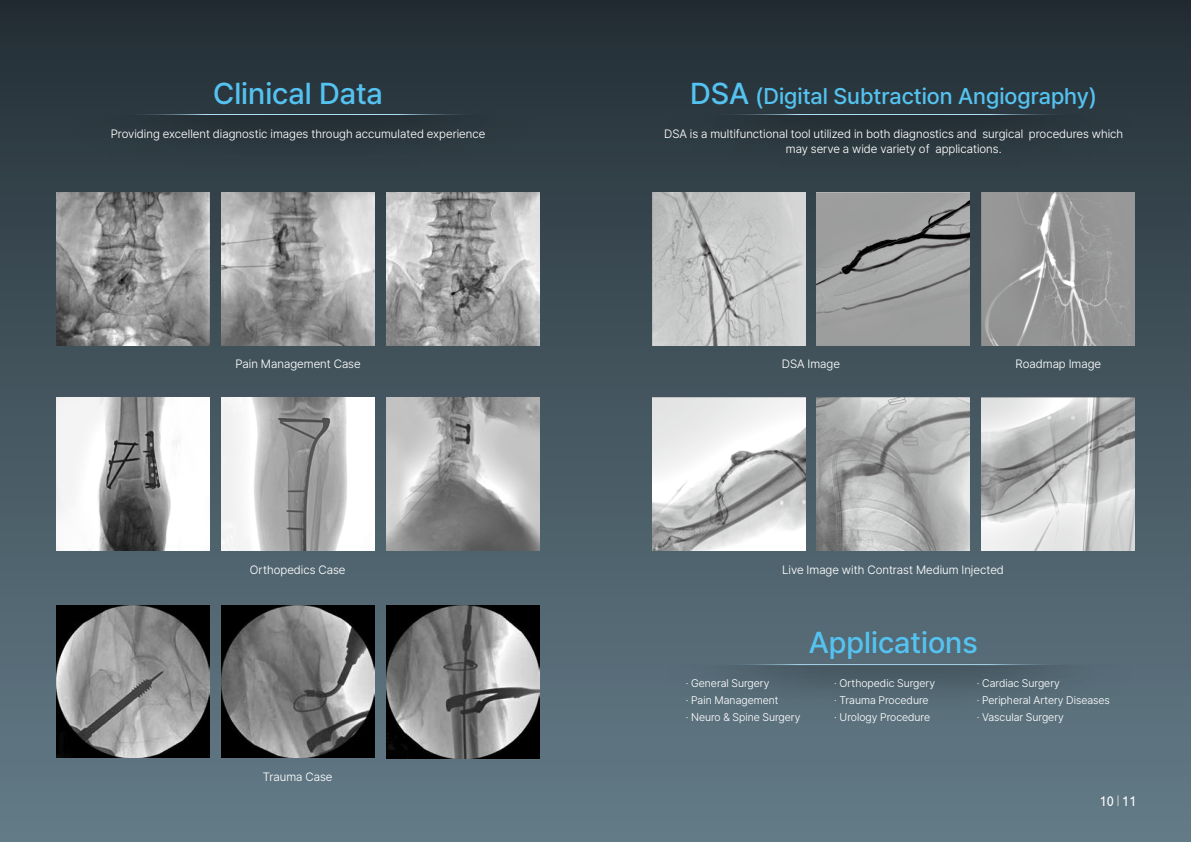
<style>
.page{position:relative;width:1191px;height:842px;background:#fff}
.page>*{position:absolute;margin:0;border:0;box-sizing:border-box;transform-origin:0 0}
.t1{font:500 30px "Pretendard";color:#54c3f1}
.t2{font:500 22.5px "Pretendard";color:#54c3f1}
.t3{font:14px "Ubuntu";color:#fff;scale:.9 1}
.t4{font:300 12px/15px "Pretendard";color:#fff;text-align:center}
.t5{font:300 11px/17px "Pretendard";color:#fff}
.s1{font-size:30px}
.s2{font-weight:300;font-size:11px}
</style>
<div class="page">
<div style="left:0;top:0;width:1191px;height:842px;background:linear-gradient(to bottom,#263138,#657d89)"></div>
<img style="left:57px;top:82px;width:482px;height:126px">
<hr style="left:120px;top:114px;width:363px;height:1px;background:#addef8">
<img style="left:652px;top:82px;width:482px;height:126px">
<hr style="left:711px;top:114px;width:364px;height:1px;background:#addef8">
<img style="left:652px;top:632px;width:482px;height:126px">
<hr style="left:711px;top:664px;width:364px;height:1px;background:#addef8">
<img style="left:57px;top:193px;width:152px;height:153px">
<img style="left:222px;top:193px;width:152px;height:153px">
<img style="left:57px;top:398px;width:152px;height:153px">
<img style="left:222px;top:398px;width:152px;height:153px">
<img style="left:387px;top:398px;width:152px;height:153px">
<img style="left:387px;top:605px;width:152px;height:153px">
<img style="left:222px;top:605px;width:152px;height:153px">
<img style="left:57px;top:605px;width:153px;height:153px">
<img style="left:387px;top:193px;width:152px;height:153px">
<img style="left:817px;top:193px;width:152px;height:153px">
<img style="left:652px;top:193px;width:153px;height:153px">
<img style="left:981px;top:193px;width:153px;height:153px">
<img style="left:817px;top:398px;width:152px;height:153px">
<img style="left:652px;top:398px;width:153px;height:153px">
<img style="left:981px;top:398px;width:153px;height:153px">
<h1 class="t1" style="left:213px;top:72px;width:171px">Clinical Data</h1>
<h2 class="t2" style="left:690px;top:80px;width:408px"><span class="s1">DSA</span> (Digital Subtraction Angiography)</h2>
<p class="t4" style="left:111px;top:126px;width:376px">Providing excellent diagnostic images through accumulated experience</p>
<p class="t4" style="left:664px;top:126px;width:460px">DSA is a multifunctional tool utilized in both diagnostics and surgical procedures which may serve a wide variety of applications.</p>
<p class="t4" style="left:235px;top:356px;width:127px">Pain Management Case</p>
<p class="t4" style="left:782px;top:356px;width:60px">DSA Image</p>
<p class="t4" style="left:1015px;top:356px;width:87px">Roadmap Image</p>
<p class="t4" style="left:250px;top:561px;width:97px">Orthopedics Case</p>
<p class="t4" style="left:782px;top:561px;width:223px">Live Image with Contrast Medium Injected</p>
<h1 class="t1" style="left:808px;top:620px;width:170px">Applications</h1>
<p class="t5" style="left:686px;top:674px;width:116px">· General Surgery<br>· Pain Management<br>· Neuro &amp; Spine Surgery</p>
<p class="t5" style="left:834px;top:674px;width:102px">· Orthopedic Surgery · Trauma Procedure<br>· Urology Procedure</p>
<p class="t5" style="left:976px;top:674px;width:135px">· Cardiac Surgery<br>· Peripheral Artery Diseases · Vascular Surgery</p>
<p class="t4" style="left:263px;top:769px;width:71px">Trauma Case</p>
<p class="t3" style="left:1099px;top:792px;width:42px">10 <span class="s2">|</span> 11</p>
</div>
